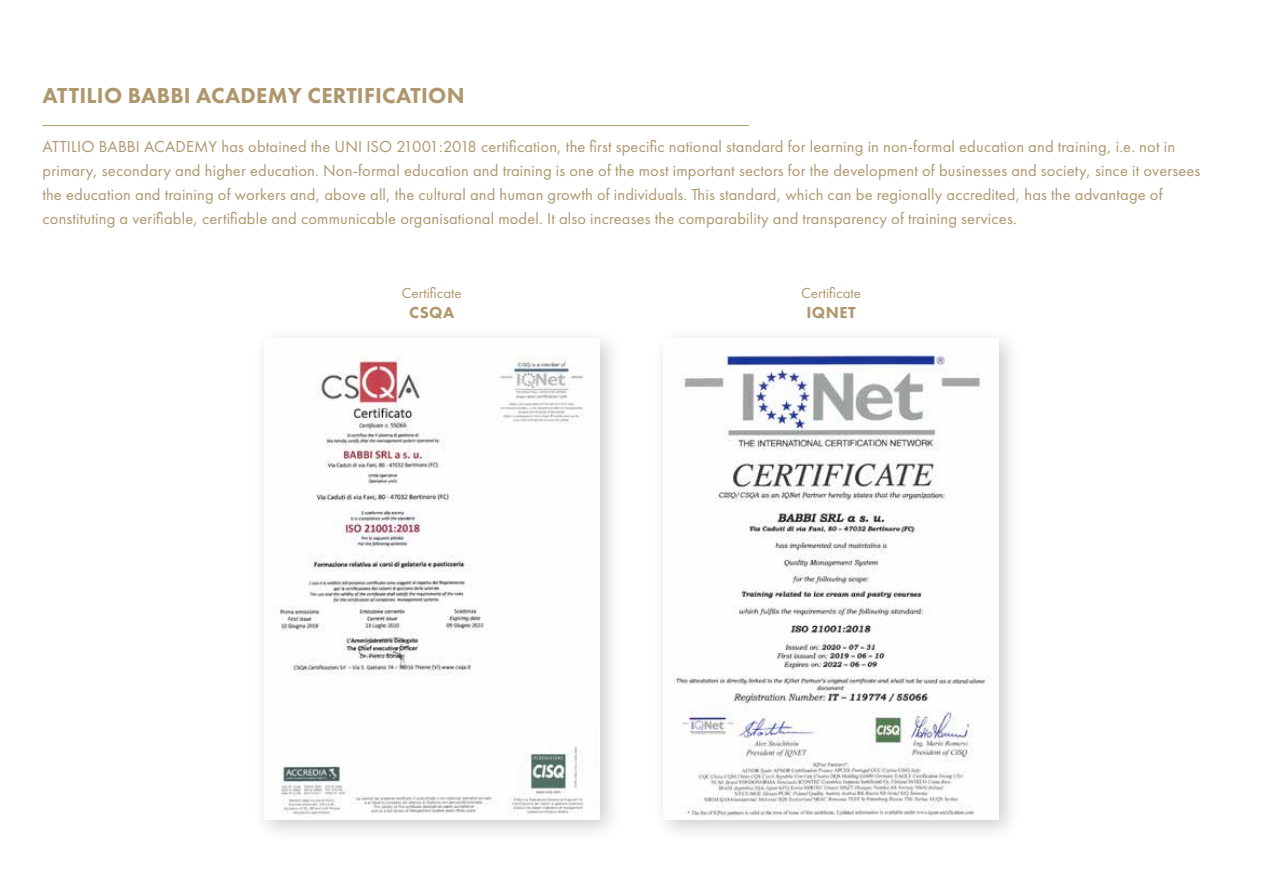
<style>
.page{position:relative;width:1263px;height:893px;background:#fff}
.page>*{position:absolute;margin:0;border:0;box-sizing:border-box;transform-origin:0 0}
.t1{font:800 22.5px "Futura PT";letter-spacing:.01em;color:#af976d}
.t2{font:16.5px/24px "Futura PT";letter-spacing:.01em;color:#af976d}
.t3{font:800 16.5px "Futura PT";letter-spacing:.03em;color:#af976d}
.t4{font:15px "Futura PT";color:#af976d}
</style>
<div class="page">
<div style="left:252px;top:327px;width:371px;height:516px;background:#000;opacity:.2"></div>
<img style="left:264px;top:339px;width:336px;height:480px">
<div style="left:652px;top:327px;width:371px;height:516px;background:#000;opacity:.2"></div>
<img style="left:663px;top:339px;width:336px;height:480px">
<hr style="left:43px;top:125px;width:706px;height:1px;background:#af976d">
<h1 class="t1" style="left:43px;top:81px;width:423px">ATTILIO BABBI ACADEMY CERTIFICATION</h1>
<p class="t2" style="left:43px;top:135px;width:1159px">ATTILIO BABBI ACADEMY has obtained the UNI ISO 21001:2018 certification, the first specific national standard for learning in non-formal education and training, i.e. not in primary, secondary and higher education. Non-formal education and training is one of the most important sectors for the development of businesses and society, since it oversees the education and training of workers and, above all, the cultural and human growth of individuals. This standard, which can be regionally accredited, has the advantage of constituting a verifiable, certifiable and communicable organisational model. It also increases the comparability and transparency of training services.</p>
<p class="t4" style="left:402px;top:284px;width:61px">Certificate</p>
<p class="t3" style="left:409px;top:303px;width:47px">CSQA</p>
<p class="t4" style="left:801px;top:284px;width:61px">Certificate</p>
<p class="t3" style="left:806px;top:303px;width:51px">IQNET</p>
</div>
